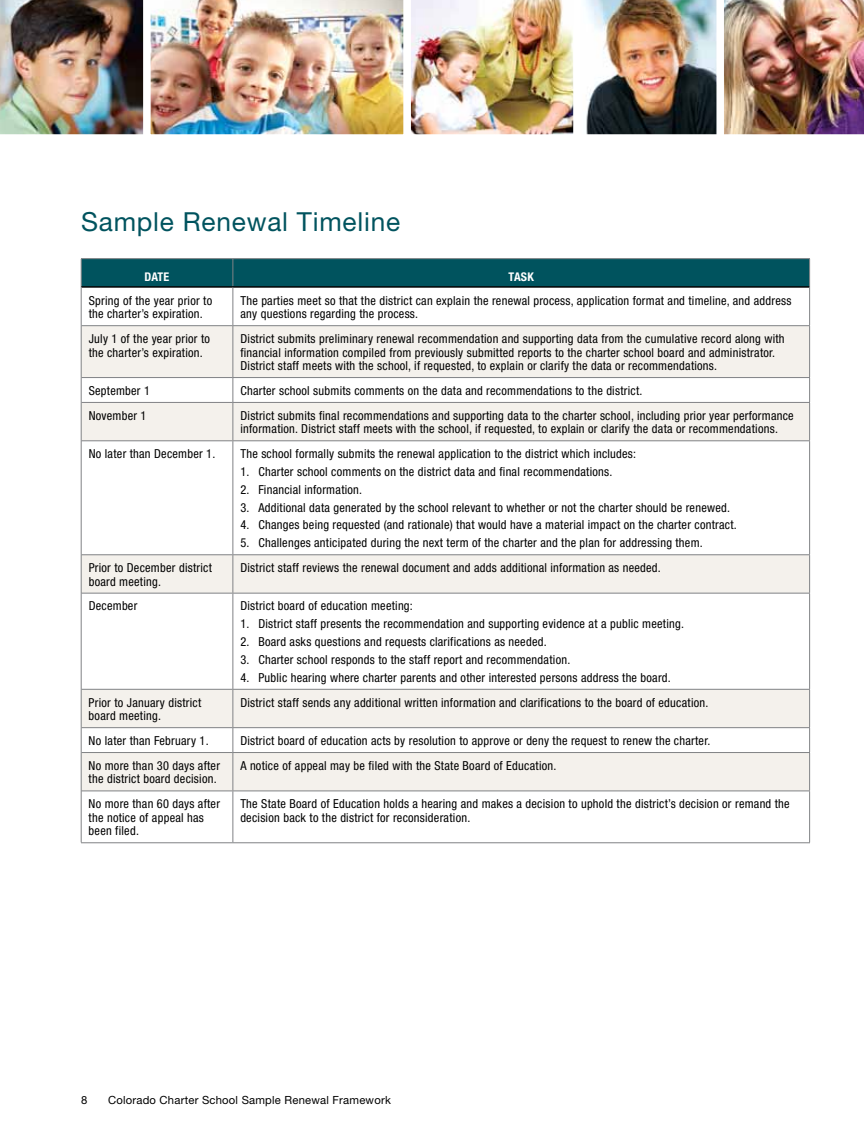
<style>
.page{position:relative;width:864px;height:1134px;background:#fff}
.page>*{position:absolute;margin:0;border:0;box-sizing:border-box;transform-origin:0 0}
.t1{font:26.25px "Helvetica Neue";letter-spacing:.03em;color:#00535e}
.t2{font:condensed 12.3px/13.5px "Helvetica Neue";letter-spacing:.02em;color:#000}
.t3{font:700 condensed 12px "Helvetica Neue";color:#fff}
.t4{font:11.25px "Helvetica Neue";letter-spacing:.02em;color:#000}
</style>
<div class="page">
<img style="left:0;top:0;width:864px;height:135px">
<svg style="left:82px;top:326px;width:727px;height:465px"></svg>
<hr style="left:81px;top:258px;width:152px;height:1px;background:#808285">
<hr style="left:233px;top:258px;width:577px;height:1px;background:#808285">
<div style="left:81px;top:259px;width:729px;height:28px;background:#00535e"></div>
<hr style="left:81px;top:286px;width:152px;height:2px;background:#000">
<hr style="left:233px;top:286px;width:576px;height:2px;background:#000">
<hr style="left:81px;top:287px;width:1px;height:39px;background:#808285">
<hr style="left:81px;top:326px;width:1px;height:52px;background:#808285">
<svg style="left:81px;top:378px;width:1px;height:24px"></svg>
<hr style="left:81px;top:402px;width:1px;height:39px;background:#808285">
<hr style="left:81px;top:441px;width:1px;height:114px;background:#808285">
<hr style="left:81px;top:555px;width:1px;height:38px;background:#808285">
<hr style="left:81px;top:593px;width:1px;height:96px;background:#808285">
<hr style="left:81px;top:689px;width:1px;height:39px;background:#808285">
<svg style="left:81px;top:728px;width:1px;height:24px"></svg>
<hr style="left:81px;top:753px;width:1px;height:38px;background:#808285">
<hr style="left:81px;top:791px;width:1px;height:51px;background:#808285">
<hr style="left:232px;top:288px;width:1px;height:37px;background:#808285">
<hr style="left:809px;top:287px;width:1px;height:38px;background:#808285">
<hr style="left:81px;top:325px;width:152px;height:1px;background:#808285">
<hr style="left:233px;top:325px;width:577px;height:1px;background:#808285">
<hr style="left:232px;top:326px;width:1px;height:51px;background:#808285">
<hr style="left:809px;top:326px;width:1px;height:51px;background:#808285">
<hr style="left:81px;top:377px;width:152px;height:1px;background:#808285">
<hr style="left:233px;top:377px;width:577px;height:1px;background:#808285">
<svg style="left:232px;top:378px;width:1px;height:24px"></svg>
<svg style="left:809px;top:378px;width:1px;height:24px"></svg>
<hr style="left:81px;top:402px;width:152px;height:1px;background:#808285">
<hr style="left:233px;top:402px;width:577px;height:1px;background:#808285">
<hr style="left:232px;top:403px;width:1px;height:37px;background:#808285">
<hr style="left:809px;top:403px;width:1px;height:37px;background:#808285">
<hr style="left:81px;top:440px;width:152px;height:1px;background:#808285">
<hr style="left:233px;top:440px;width:577px;height:1px;background:#808285">
<hr style="left:232px;top:441px;width:1px;height:113px;background:#808285">
<hr style="left:809px;top:441px;width:1px;height:113px;background:#808285">
<hr style="left:81px;top:554px;width:152px;height:1px;background:#808285">
<hr style="left:233px;top:554px;width:577px;height:1px;background:#808285">
<hr style="left:232px;top:555px;width:1px;height:38px;background:#808285">
<hr style="left:809px;top:555px;width:1px;height:38px;background:#808285">
<hr style="left:81px;top:593px;width:152px;height:1px;background:#808285">
<hr style="left:233px;top:593px;width:577px;height:1px;background:#808285">
<hr style="left:232px;top:594px;width:1px;height:95px;background:#808285">
<hr style="left:809px;top:594px;width:1px;height:95px;background:#808285">
<hr style="left:81px;top:689px;width:152px;height:1px;background:#808285">
<hr style="left:233px;top:689px;width:577px;height:1px;background:#808285">
<hr style="left:232px;top:690px;width:1px;height:37px;background:#808285">
<hr style="left:809px;top:690px;width:1px;height:37px;background:#808285">
<hr style="left:81px;top:727px;width:152px;height:1px;background:#808285">
<hr style="left:233px;top:727px;width:577px;height:1px;background:#808285">
<svg style="left:232px;top:728px;width:1px;height:24px"></svg>
<svg style="left:809px;top:728px;width:1px;height:24px"></svg>
<hr style="left:81px;top:752px;width:152px;height:1px;background:#808285">
<hr style="left:233px;top:752px;width:577px;height:1px;background:#808285">
<hr style="left:232px;top:753px;width:1px;height:38px;background:#808285">
<hr style="left:809px;top:753px;width:1px;height:38px;background:#808285">
<hr style="left:81px;top:791px;width:152px;height:1px;background:#808285">
<hr style="left:233px;top:791px;width:577px;height:1px;background:#808285">
<hr style="left:232px;top:791px;width:1px;height:51px;background:#808285">
<hr style="left:809px;top:791px;width:1px;height:51px;background:#808285">
<hr style="left:81px;top:842px;width:152px;height:1px;background:#808285">
<hr style="left:233px;top:842px;width:577px;height:1px;background:#808285">
<h1 class="t1" style="left:81px;top:206px;width:321px">Sample Renewal Timeline</h1>
<p class="t3" style="left:145px;top:269px;width:26px">DATE</p>
<p class="t3" style="left:509px;top:269px;width:27px">TAS K</p>
<p class="t2" style="left:89px;top:293px;width:125px">Spring of the year prior to the charter’s expiration.</p>
<p class="t2" style="left:240px;top:293px;width:553px">The parties meet so that the district can explain the renewal process, application format and timeline, and address any questions regarding the process.</p>
<p class="t2" style="left:89px;top:332px;width:123px">July 1 of the year prior to the charter’s expiration.</p>
<p class="t2" style="left:240px;top:332px;width:546px">District submits preliminary renewal recommendation and supporting data from the cumulative record along with financial information compiled from previously submitted reports to the charter school board and administrator.<br>District staff meets with the school, if requested, to explain or clarify the data or recommendations.</p>
<p class="t2" style="left:89px;top:384px;width:63px">September 1</p>
<p class="t2" style="left:240px;top:384px;width:404px">Charter school submits comments on the data and recommendations to the district.</p>
<p class="t2" style="left:89px;top:409px;width:59px">November 1</p>
<p class="t2" style="left:240px;top:409px;width:555px">District submits final recommendations and supporting data to the charter school, including prior year performance information. District staff meets with the school, if requested, to explain or clarify the data or recommendations.</p>
<p class="t2" style="left:89px;top:447px;width:128px">No later than December 1.</p>
<p class="t2" style="left:240px;top:447px;width:397px">The school formally submits the renewal application to the district which includes:</p>
<p class="t2" style="left:240px;top:465px;width:373px">1. Charter school comments on the district data and final recommendations.</p>
<p class="t2" style="left:240px;top:483px;width:123px">2. Financial information.</p>
<p class="t2" style="left:240px;top:500px;width:491px">3. Additional data generated by the school relevant to whether or not the charter should be renewed.</p>
<p class="t2" style="left:240px;top:518px;width:498px">4. Changes being requested (and rationale) that would have a material impact on the charter contract.</p>
<p class="t2" style="left:240px;top:536px;width:464px">5. Challenges anticipated during the next term of the charter and the plan for addressing them.</p>
<p class="t2" style="left:89px;top:561px;width:125px">Prior to December district board meeting.</p>
<p class="t2" style="left:240px;top:561px;width:422px">District staff reviews the renewal document and adds additional information as needed.</p>
<p class="t2" style="left:89px;top:599px;width:50px">December</p>
<p class="t2" style="left:240px;top:599px;width:174px">District board of education meeting:</p>
<p class="t2" style="left:240px;top:617px;width:445px">1. District staff presents the recommendation and supporting evidence at a public meeting.</p>
<p class="t2" style="left:240px;top:635px;width:308px">2. Board asks questions and requests clarifications as needed.</p>
<p class="t2" style="left:240px;top:653px;width:332px">3. Charter school responds to the staff report and recommendation.</p>
<p class="t2" style="left:240px;top:671px;width:432px">4. Public hearing where charter parents and other interested persons address the board.</p>
<p class="t2" style="left:89px;top:695px;width:114px">Prior to January district board meeting.</p>
<p class="t2" style="left:240px;top:695px;width:470px">District staff sends any additional written information and clarifications to the board of education.</p>
<p class="t2" style="left:89px;top:734px;width:121px">No later than February 1.</p>
<p class="t2" style="left:240px;top:734px;width:471px">District board of education acts by resolution to approve or deny the request to renew the charter.</p>
<p class="t2" style="left:89px;top:759px;width:133px">No more than 30 days after the district board decision.</p>
<p class="t2" style="left:240px;top:759px;width:318px">A notice of appeal may be filed with the State Board of Education.</p>
<p class="t2" style="left:89px;top:797px;width:133px">No more than 60 days after the notice of appeal has been filed.</p>
<p class="t2" style="left:240px;top:797px;width:551px">The State Board of Education holds a hearing and makes a decision to uphold the district’s decision or remand the decision back to the district for reconsideration.</p>
<p class="t4" style="left:81px;top:1094px;width:8px">8</p>
<p class="t4" style="left:108px;top:1094px;width:284px">Colorado Charter School Sample Renewal Framework</p>
</div>
